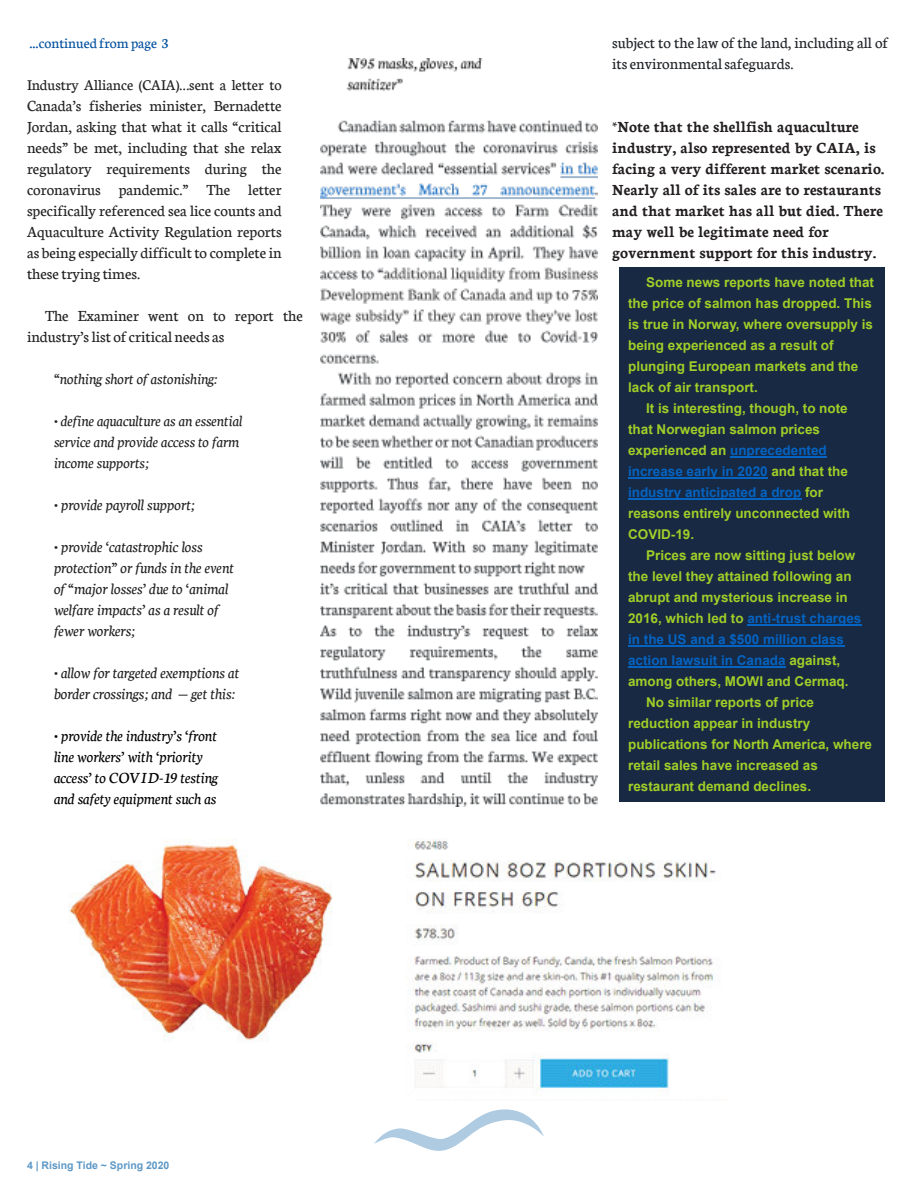
<style>
.page{position:relative;width:918px;height:1188px;background:#fff}
.page>*{position:absolute;margin:0;border:0;box-sizing:border-box;transform-origin:0 0}
.t1{font:16.5px/21px "Neuton";color:#222;text-align:justify}
.t2{font:700 16.5px/21px "Neuton";color:#231f20}
.t3{font:italic 16.5px/21px "Neuton";color:#222}
.t4{font:italic 16.5px/21px "Neuton";color:#000}
.t5{font:16.5px/21px "Neuton";color:#212529}
.t6{font:italic 16.2px/21px "Neuton";color:#222}
.t7{font:15.9px "Neuton";color:#222}
.t8{font:15.3px "Neuton";color:#004f9e}
.t9{font:700 13.5px "Arial";color:#a0ce29}
.t10{font:700 13.5px "Arial";color:#0563c1}
.t11{font:700 10.5px "Arial";color:#5d98c6}
.s1{font-size:16.8px}
.s2{color:#0563c1}
.s3{color:#a0ce29}
</style>
<div class="page">
<img style="left:321px;top:58px;width:276px;height:749px">
<img style="left:69px;top:839px;width:647px;height:256px">
<div style="left:619px;top:267px;width:265px;height:535px;background:#172943"></div>
<hr style="left:730px;top:456px;width:97px;height:2px;background:#0563c1">
<hr style="left:628px;top:477px;width:140px;height:2px;background:#0563c1">
<hr style="left:628px;top:498px;width:173px;height:2px;background:#0563c1">
<hr style="left:747px;top:624px;width:114px;height:2px;background:#0563c1">
<hr style="left:628px;top:645px;width:216px;height:2px;background:#0563c1">
<hr style="left:628px;top:666px;width:158px;height:2px;background:#0563c1">
<svg style="left:374px;top:1109px;width:170px;height:42px"></svg>
<p class="t8" style="left:29px;top:32px;width:141px"><span class="s1">...</span>continued from page 3</p>
<p class="t7" style="left:27px;top:74px;width:256px">Industry Alliance (CAIA)…sent a letter to</p>
<p class="t1" style="left:27px;top:94px;width:256px">Canada’s fisheries minister, Bernadette Jordan, asking that what it calls “critical needs” be met, including that she relax regulatory requirements during the coronavirus pandemic.” The letter specifically referenced sea lice counts and Aquaculture Activity Regulation reports as being especially difficult to complete in these trying times.</p>
<p class="t1" style="left:27px;top:304px;width:278px;text-indent:18px">The Examiner went on to report the industry’s list of critical needs as</p>
<p class="t6" style="left:54px;top:367px;width:165px">“nothing short of astonishing:</p>
<p class="t6" style="left:54px;top:409px;width:190px">• define aquaculture as an essential service and provide access to farm income supports;</p>
<p class="t3" style="left:54px;top:493px;width:142px">• provide payroll support;</p>
<p class="t3" style="left:54px;top:535px;width:182px">• provide ‘catastrophic loss protection” or funds in the event of “major losses’ due to ‘animal welfare impacts’ as a result of fewer workers;</p>
<p class="t3" style="left:54px;top:661px;width:187px">• allow for targeted exemptions at border crossings; and — get this:</p>
<p class="t4" style="left:54px;top:724px;width:166px">• provide the industry’s ‘front line workers’ with ‘priority access’ to COVID-19 testing and safety equipment such as</p>
<p class="t11" style="left:27px;top:1161px;width:144px">4 | Rising Tide ~ Spring 2020</p>
<p class="t5" style="left:612px;top:31px;width:278px">subject to the law of the land, including all of its environmental safeguards.</p>
<p class="t2" style="left:612px;top:115px;width:274px">*Note that the shellfish aquaculture industry, also represented by CAIA, is facing a very different market scenario.<br>Nearly all of its sales are to restaurants and that market has all but died. There may well be legitimate need for government support for this industry.</p>
<p class="t9" style="left:646px;top:277px;width:230px">Some news reports have noted that</p>
<p class="t9" style="left:628px;top:298px;width:245px">the price of salmon has dropped. This</p>
<p class="t9" style="left:628px;top:319px;width:247px">is true in Norway, where oversupply is</p>
<p class="t9" style="left:628px;top:340px;width:207px">being experienced as a result of</p>
<p class="t9" style="left:628px;top:361px;width:232px">plunging European markets and the</p>
<p class="t9" style="left:628px;top:382px;width:131px">lack of air transport.</p>
<p class="t9" style="left:646px;top:403px;width:203px">It is interesting, though, to note</p>
<p class="t9" style="left:628px;top:424px;width:194px">that Norwegian salmon prices</p>
<p class="t9" style="left:628px;top:445px;width:200px">experienced an <span class="s2">unprecedented</span></p>
<p class="t10" style="left:628px;top:466px;width:221px">increase early in 2020 <span class="s3">and that the</span></p>
<p class="t10" style="left:628px;top:487px;width:197px">industry anticipated a drop <span class="s3">for</span></p>
<p class="t9" style="left:628px;top:508px;width:224px">reasons entirely unconnected with</p>
<p class="t9" style="left:628px;top:529px;width:68px">COVID-19.</p>
<p class="t9" style="left:646px;top:550px;width:211px">Prices are now sitting just below</p>
<p class="t9" style="left:628px;top:571px;width:225px">the level they attained following an</p>
<p class="t9" style="left:628px;top:592px;width:221px">abrupt and mysterious increase in</p>
<p class="t10" style="left:628px;top:613px;width:235px"><span class="s3">2016, which led to</span> anti-trust charges</p>
<p class="t10" style="left:628px;top:634px;width:218px">in the US and a $500 million class</p>
<p class="t10" style="left:628px;top:655px;width:214px">action lawsuit in Canada <span class="s3">against,</span></p>
<p class="t9" style="left:628px;top:676px;width:222px">among others, MOWI and Cermaq.</p>
<p class="t9" style="left:646px;top:697px;width:170px">No similar reports of price</p>
<p class="t9" style="left:628px;top:718px;width:184px">reduction appear in industry</p>
<p class="t9" style="left:628px;top:739px;width:246px">publications for North America, where</p>
<p class="t9" style="left:628px;top:760px;width:191px">retail sales have increased as</p>
<p class="t9" style="left:628px;top:781px;width:185px">restaurant demand declines.</p>
</div>
